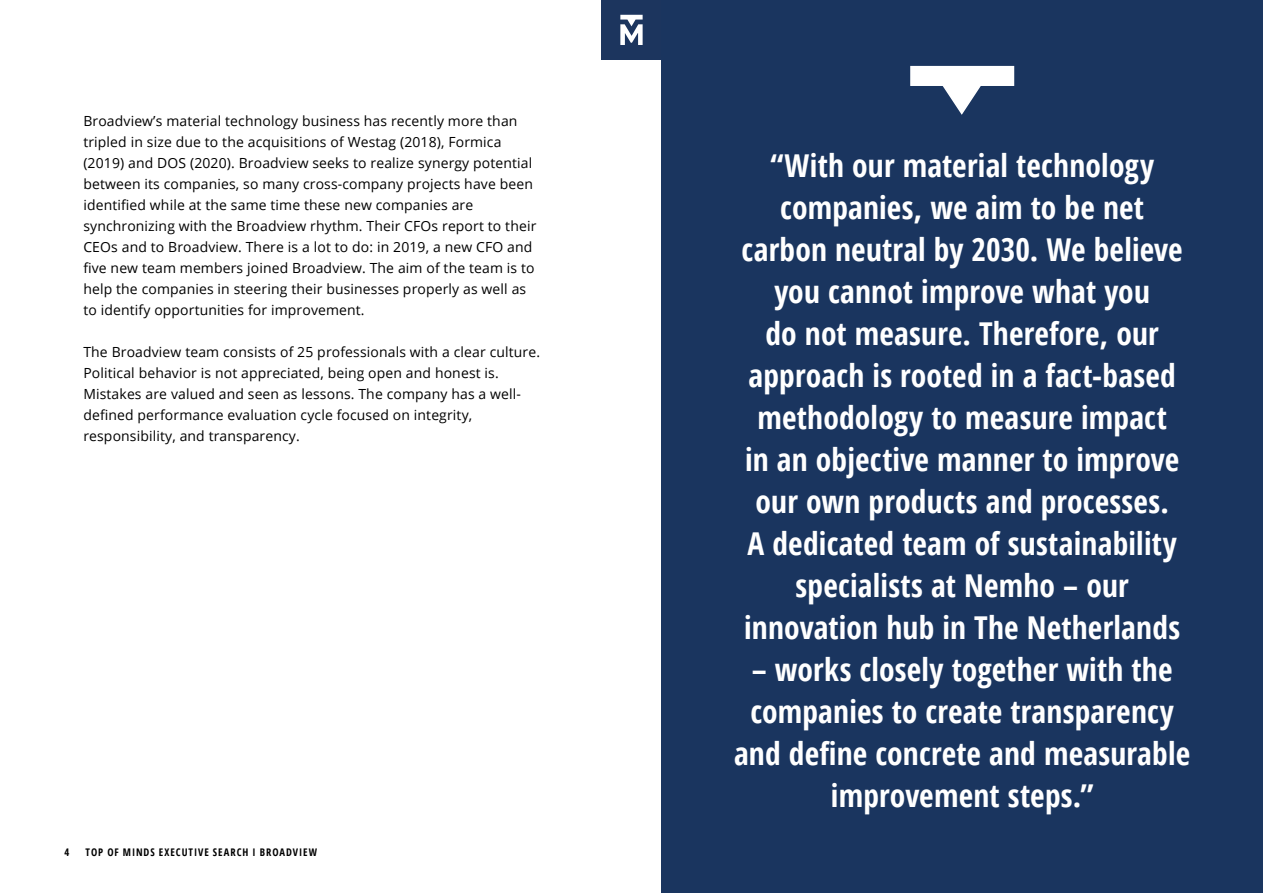
<style>
.page{position:relative;width:1263px;height:893px;background:#fff}
.page>*{position:absolute;margin:0;border:0;box-sizing:border-box;transform-origin:0 0}
.t1{font:700 condensed 31.5px/42px "Open Sans";letter-spacing:.005em;color:#fff;text-align:center}
.t2{font:13.95px/21px "Open Sans";letter-spacing:.01em;color:#000}
.t3{font:700 condensed 10.5px "Open Sans";letter-spacing:.095em;color:#000}
</style>
<div class="page">
<div style="left:661px;top:0;width:602px;height:893px;background:#1a355f"></div>
<svg style="left:910px;top:65px;width:105px;height:50px"></svg>
<div style="left:601px;top:0;width:60px;height:60px;background:#1c355e"></div>
<svg style="left:620px;top:15px;width:23px;height:30px"></svg>
<p class="t2" style="left:83px;top:110px;width:454px">Broadview’s material technology business has recently more than tripled in size due to the acquisitions of Westag (2018), Formica (2019) and DOS (2020). Broadview seeks to realize synergy potential between its companies, so many cross-company projects have been identified while at the same time these new companies are synchronizing with the Broadview rhythm. Their CFOs report to their CEOs and to Broadview. There is a lot to do: in 2019, a new CFO and five new team members joined Broadview. The aim of the team is to help the companies in steering their businesses properly as well as to identify opportunities for improvement.</p>
<p class="t2" style="left:83px;top:341px;width:458px">The Broadview team consists of 25 professionals with a clear culture.<br>Political behavior is not appreciated, being open and honest is.<br>Mistakes are valued and seen as lessons. The company has a well&shy;defined performance evaluation cycle focused on integrity, responsibility, and transparency.</p>
<p class="t3" style="left:64px;top:845px;width:6px">4</p>
<p class="t3" style="left:86px;top:845px;width:233px">TOP OF MINDS EXECUTIVE SEARCH I BROADVIEW</p>
<p class="t1" style="left:742px;top:144px;width:443px">“With our material technology companies, we aim to be net carbon neutral by 2030. We believe you cannot improve what you<br>do not measure. Therefore, our approach is rooted in a fact-based methodology to measure impact<br>in an objective manner to improve our own products and processes.<br>A dedicated team of sustainability specialists at Nemho – our innovation hub in The Netherlands</p>
<h1 class="t1" style="left:734px;top:648px;width:458px">– works closely together with the companies to create transparency and define concrete and measurable improvement steps.”</h1>
</div>
